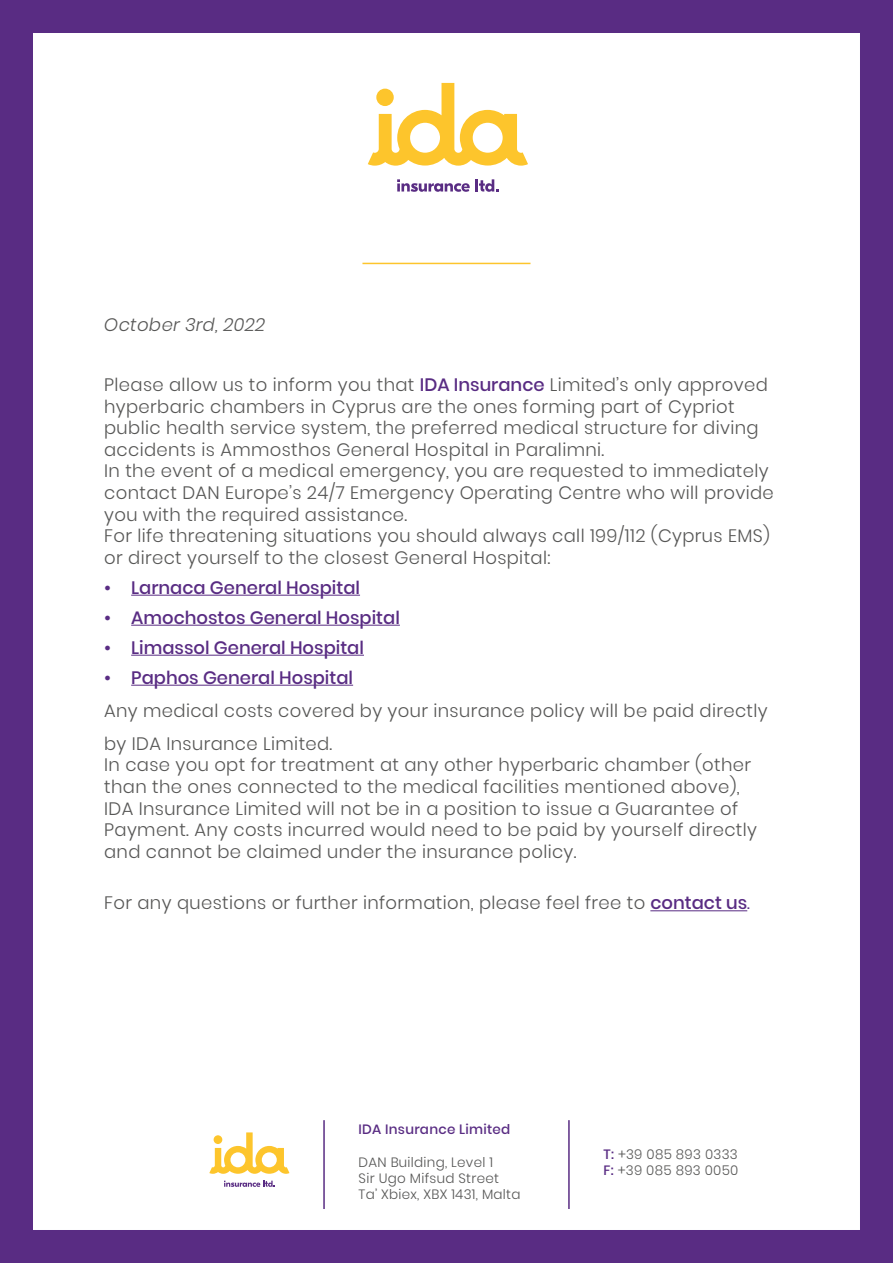
<style>
.page{position:relative;width:893px;height:1263px;background:#fff}
.page>*{position:absolute;margin:0;border:0;box-sizing:border-box;transform-origin:0 0}
.t1{font:300 18px/21.6px "Poppins";letter-spacing:.02em;color:#575756}
.t2{font:500 18px "Poppins";color:#592c83}
.t3{font:italic 300 18px "Poppins";letter-spacing:.02em;color:#575756}
.t4{font:300 13.5px/16.2px "Poppins";letter-spacing:.02em;color:#575756}
.t5{font:500 13.5px "Poppins";letter-spacing:.02em;color:#592c83}
.s1{font-weight:500;color:#592c83}
.s2{color:#592c83}
</style>
<div class="page">
<svg style="left:368px;top:83px;width:160px;height:83px"></svg>
<svg style="left:397px;top:179px;width:102px;height:13px"></svg>
<svg style="left:209px;top:1132px;width:80px;height:42px"></svg>
<svg style="left:224px;top:1181px;width:51px;height:6px"></svg>
<hr style="left:131px;top:595px;width:229px;height:1px;background:#592c83">
<hr style="left:131px;top:625px;width:269px;height:1px;background:#592c83">
<hr style="left:131px;top:655px;width:233px;height:1px;background:#592c83">
<hr style="left:131px;top:685px;width:222px;height:1px;background:#592c83">
<hr style="left:650px;top:910px;width:97px;height:1px;background:#592c83">
<hr style="left:323px;top:1120px;width:2px;height:89px;background:#592c83">
<hr style="left:568px;top:1120px;width:2px;height:89px;background:#592c83">
<div style="left:0;top:0;width:893px;height:1263px;border:33px solid #592c83"></div>
<hr style="left:362px;top:263px;width:168px;height:1px;background:#fdc52c">
<p class="t3" style="left:104px;top:315px;width:163px">October 3rd, 2022</p>
<p class="t1" style="left:104px;top:374px;width:671px">Please allow us to inform you that <span class="s1">IDA Insurance</span> Limited’s only approved hyperbaric chambers in Cyprus are the ones forming part of Cypriot public health service system, the preferred medical structure for diving accidents is Ammosthos General Hospital in Paralimni.<br>In the event of a medical emergency, you are requested to immediately contact DAN Europe’s 24/7 Emergency Operating Centre who will provide you with the required assistance.<br>For life threatening situations you should always call 199/112 (Cyprus EMS) or direct yourself to the closest General Hospital:</p>
<p class="t2" style="left:104px;top:577px;width:257px">• Larnaca General Hospital</p>
<p class="t2" style="left:104px;top:607px;width:297px">• Amochostos General Hospital</p>
<p class="t2" style="left:104px;top:637px;width:261px">• Limassol General Hospital</p>
<p class="t2" style="left:104px;top:667px;width:250px">• Paphos General Hospital</p>
<p class="t1" style="left:104px;top:694px;width:665px;line-height:33px">Any medical costs covered by your insurance policy will be paid directly by IDA Insurance Limited.</p>
<p class="t1" style="left:104px;top:754px;width:654px">In case you opt for treatment at any other hyperbaric chamber (other than the ones connected to the medical facilities mentioned above), IDA Insurance Limited will not be in a position to issue a Guarantee of Payment. Any costs incurred would need to be paid by yourself directly and cannot be claimed under the insurance policy.</p>
<p class="t1" style="left:104px;top:892px;width:647px">For any questions or further information, please feel free to <span class="s1">contact us</span><span class="s2">.</span></p>
<p class="t5" style="left:359px;top:1122px;width:153px">IDA Insurance Limited</p>
<p class="t4" style="left:359px;top:1154px;width:163px">DAN Building, Level 1<br>Sir Ugo Mifsud Street<br>Ta’ Xbiex, XBX 1431, Malta</p>
<p class="t4" style="left:603px;top:1146px;width:136px"><span class="s1">T:</span> +39 085 893 0333<br><span class="s1">F:</span> +39 085 893 0050</p>
</div>
